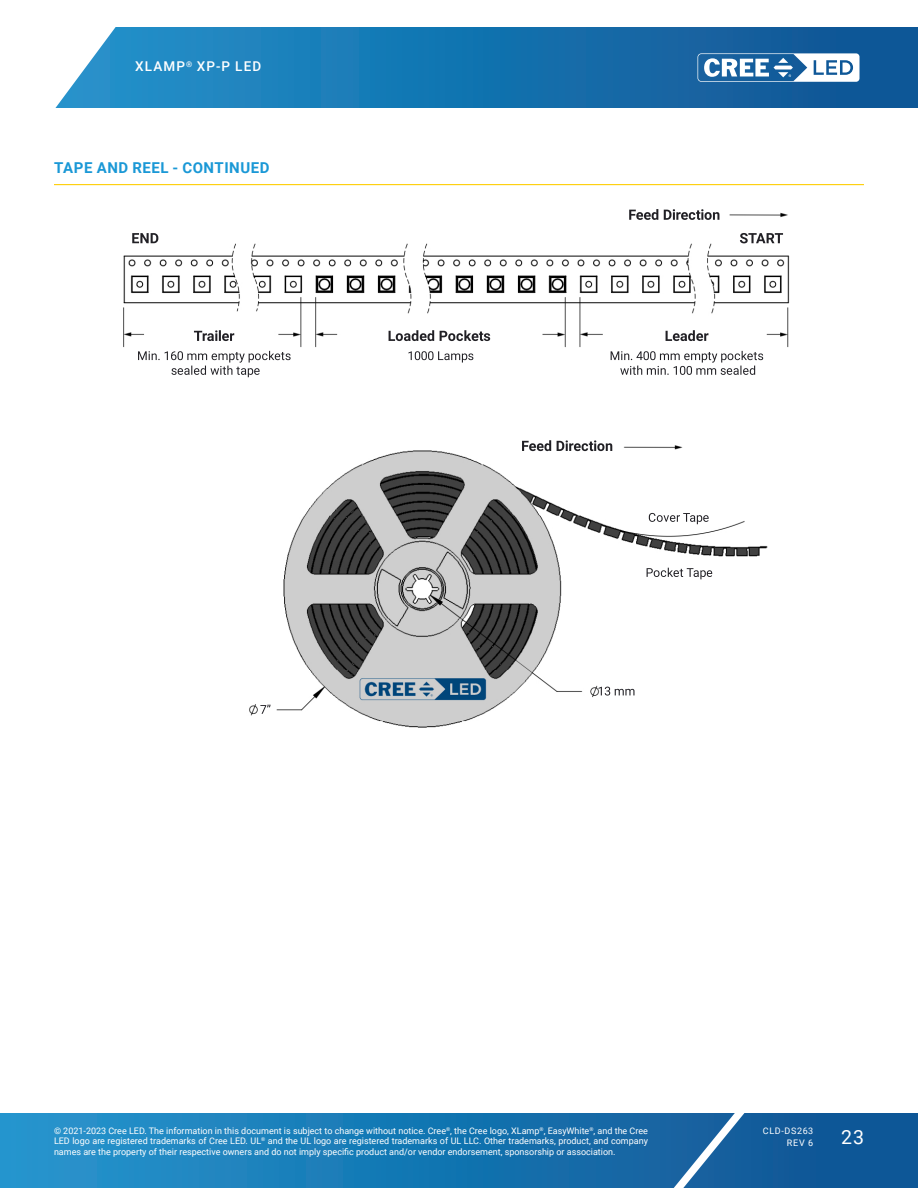
<style>
.page{position:relative;width:918px;height:1188px;background:#fff}
.page>*{position:absolute;margin:0;border:0;box-sizing:border-box;transform-origin:0 0}
.t1{font:19.5px "Roboto";color:#fff}
.Section_heading_with{font:700 15px "Roboto";letter-spacing:.035em;color:#1a98d6}
.t2{font:500 13.5px "Roboto";letter-spacing:.085em;color:#fff}
.t3{font:9px/10.8px "Roboto";color:#fff;text-align:justify}
.t4{font:9px/12px "Roboto";letter-spacing:.085em;color:#fff;text-align:right}
</style>
<div class="page">
<svg style="left:0;top:1113px;width:918px;height:75px;background:#1876b2"></svg>
<svg style="left:644px;top:1113px;width:117px;height:75px;background:#296da6"></svg>
<svg style="left:55px;top:27px;width:863px;height:81px;background:#2078b2"></svg>
<svg style="left:698px;top:53px;width:162px;height:29px"></svg>
<hr style="left:54px;top:184px;width:810px;height:1px;background:#fece08">
<img style="left:123px;top:209px;width:667px;height:519px">
<h3 class="t2" style="left:135px;top:57px;width:128px">XLAMP<sup>®</sup> XP-P LED</h3>
<p class="Section_heading_with" style="left:54px;top:157px;width:217px">TAPE AND REEL - CONTINUED</p>
<p class="t3" style="left:54px;top:1125px;width:596px">© 2021-2023 Cree LED. The information in this document is subject to change without notice. Cree<sup>®</sup>, the Cree logo, XLamp<sup>®</sup>, EasyWhite<sup>®</sup>, and the Cree LED logo are registered trademarks of Cree LED. UL<sup>®</sup> and the UL logo are registered trademarks of UL LLC. Other trademarks, product, and company names are the property of their respective owners and do not imply specific product and/or vendor endorsement, sponsorship or association.</p>
<p class="t4" style="left:763px;top:1124px;width:52px">CLD-DS263<br>REV 6</p>
<h1 class="t1" style="left:841px;top:1123px;width:24px">23</h1>
</div>
